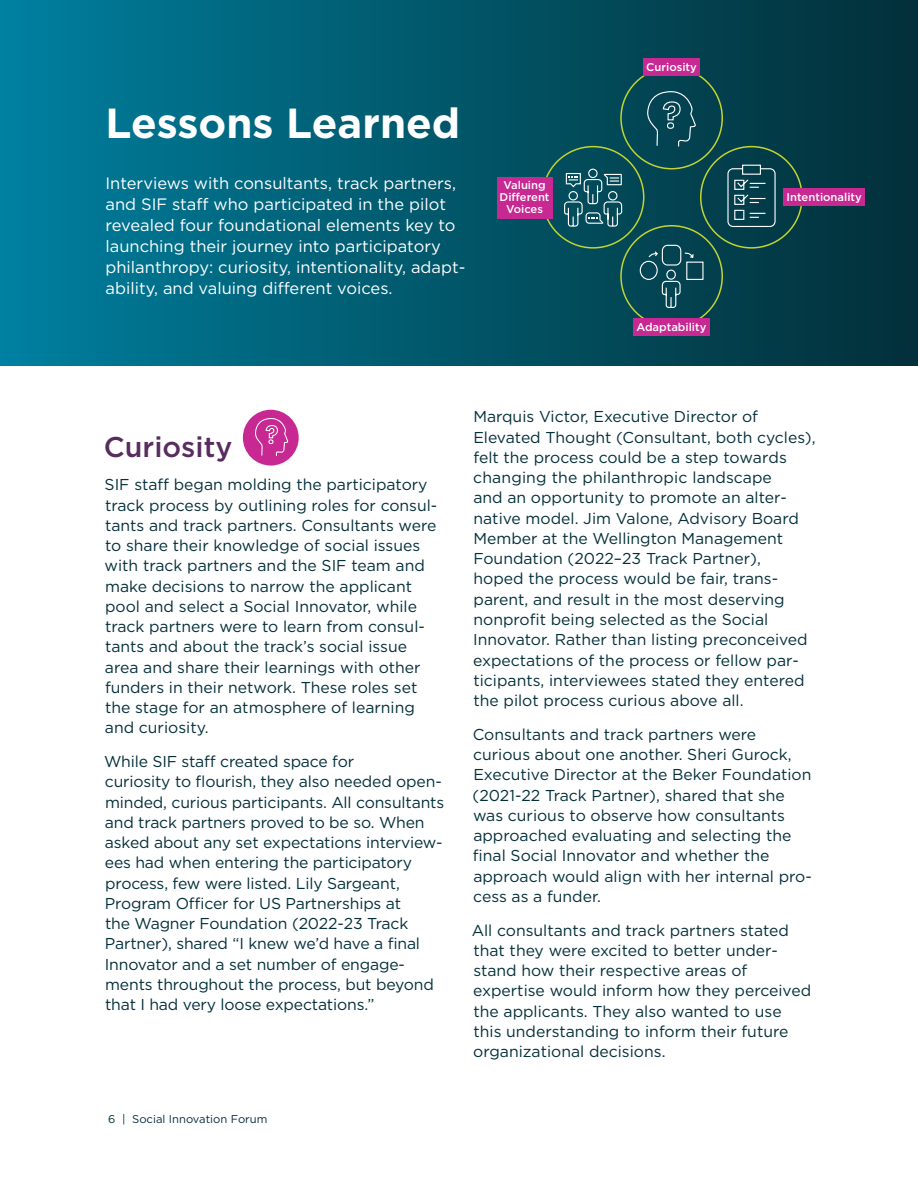
<style>
.page{position:relative;width:918px;height:1188px;background:#fff}
.page>*{position:absolute;margin:0;border:0;box-sizing:border-box;transform-origin:0 0}
.t1{font:700 42px "Gotham";color:#fff}
.t2{font:500 28.5px "Gotham";color:#582c5f}
.t3{font:16.5px/21px "Gotham";color:#fff}
.t4{font:15.75px/20.2px "Gotham";color:#032f3a}
.t5{font:500 11.25px/12px "Gotham";color:#fff;text-align:center}
.t6{font:11.25px "Gotham";color:#032f3a}
</style>
<div class="page">
<div style="left:243px;top:410px;width:56px;height:56px;background:#c72892;border-radius:50%"></div>
<svg style="left:255px;top:418px;width:34px;height:48px"></svg>
<div style="left:0;top:0;width:918px;height:366px;background:linear-gradient(to right,#007e9e,#052f37)"></div>
<svg style="left:639px;top:244px;width:65px;height:65px;background:#1a5461"></svg>
<svg style="left:647px;top:91px;width:50px;height:77px;background:#17525e"></svg>
<svg style="left:563px;top:168px;width:60px;height:59px;background:#306b78"></svg>
<div style="left:620px;top:67px;width:103px;height:102px;border:2px solid #c1d52f;border-radius:50%"></div>
<div style="left:700px;top:146px;width:103px;height:103px;border:2px solid #c1d52f;border-radius:50%"></div>
<div style="left:620px;top:225px;width:103px;height:103px;border:2px solid #c1d52f;border-radius:50%"></div>
<div style="left:542px;top:146px;width:102px;height:103px;border:2px solid #c1d52f;border-radius:50%"></div>
<div style="left:643px;top:59px;width:57px;height:17px;background:#c72892"></div>
<div style="left:784px;top:189px;width:81px;height:17px;background:#c72892"></div>
<div style="left:633px;top:319px;width:77px;height:17px;background:#c72892"></div>
<div style="left:497px;top:177px;width:56px;height:42px;background:#c72892"></div>
<svg style="left:727px;top:164px;width:49px;height:64px;background:#2a5b66"></svg>
<h1 class="t1" style="left:105px;top:96px;width:356px">Lessons Learned</h1>
<p class="t3" style="left:105px;top:173px;width:361px">Interviews with consultants, track partners, and SIF staff who participated in the pilot revealed four foundational elements key to launching their journey into participatory philanthropy: curiosity, intentionality, adapt&shy;ability, and valuing different voices.</p>
<p class="t5" style="left:500px;top:179px;width:51px">Valuing<br>Different<br>Voices</p>
<p class="t5" style="left:646px;top:60px;width:52px">Curiosity</p>
<p class="t5" style="left:636px;top:321px;width:72px">Adaptability</p>
<p class="t5" style="left:787px;top:191px;width:77px">Intentionality</p>
<h2 class="t2" style="left:104px;top:428px;width:130px">Curiosity</h2>
<p class="t4" style="left:105px;top:474px;width:334px">SIF staff began molding the participatory track process by outlining roles for consul&shy;tants and track partners. Consultants were to share their knowledge of social issues with track partners and the SIF team and make decisions to narrow the applicant pool and select a Social Innovator, while track partners were to learn from consul&shy;tants and about the track’s social issue area and share their learnings with other funders in their network. These roles set the stage for an atmosphere of learning and curiosity.</p>
<p class="t4" style="left:104px;top:751px;width:342px">While SIF staff created space for<br>curiosity to flourish, they also needed open&shy;minded, curious participants. All consultants and track partners proved to be so. When asked about any set expectations interview&shy;ees had when entering the participatory process, few were listed. Lily Sargeant, Program Officer for US Partnerships at<br>the Wagner Foundation (2022-23 Track Partner), shared “I knew we’d have a final Innovator and a set number of engage&shy;ments throughout the process, but beyond that I had very loose expectations.”</p>
<p class="t6" style="left:108px;top:1112px;width:161px">6 | Social Innovation Forum</p>
<p class="t4" style="left:473px;top:406px;width:344px">Marquis Victor, Executive Director of Elevated Thought (Consultant, both cycles), felt the process could be a step towards changing the philanthropic landscape<br>and an opportunity to promote an alter&shy;native model. Jim Valone, Advisory Board Member at the Wellington Management Foundation (2022–23 Track Partner),<br>hoped the process would be fair, trans&shy;parent, and result in the most deserving nonprofit being selected as the Social Innovator. Rather than listing preconceived expectations of the process or fellow par&shy;ticipants, interviewees stated they entered the pilot process curious above all.</p>
<p class="t4" style="left:473px;top:724px;width:341px">Consultants and track partners were curious about one another. Sheri Gurock, Executive Director at the Beker Foundation (2021-22 Track Partner), shared that she was curious to observe how consultants approached evaluating and selecting the final Social Innovator and whether the approach would align with her internal pro&shy;cess as a funder.</p>
<p class="t4" style="left:472px;top:920px;width:341px">All consultants and track partners stated that they were excited to better under&shy;stand how their respective areas of expertise would inform how they perceived the applicants. They also wanted to use this understanding to inform their future organizational decisions.</p>
</div>
